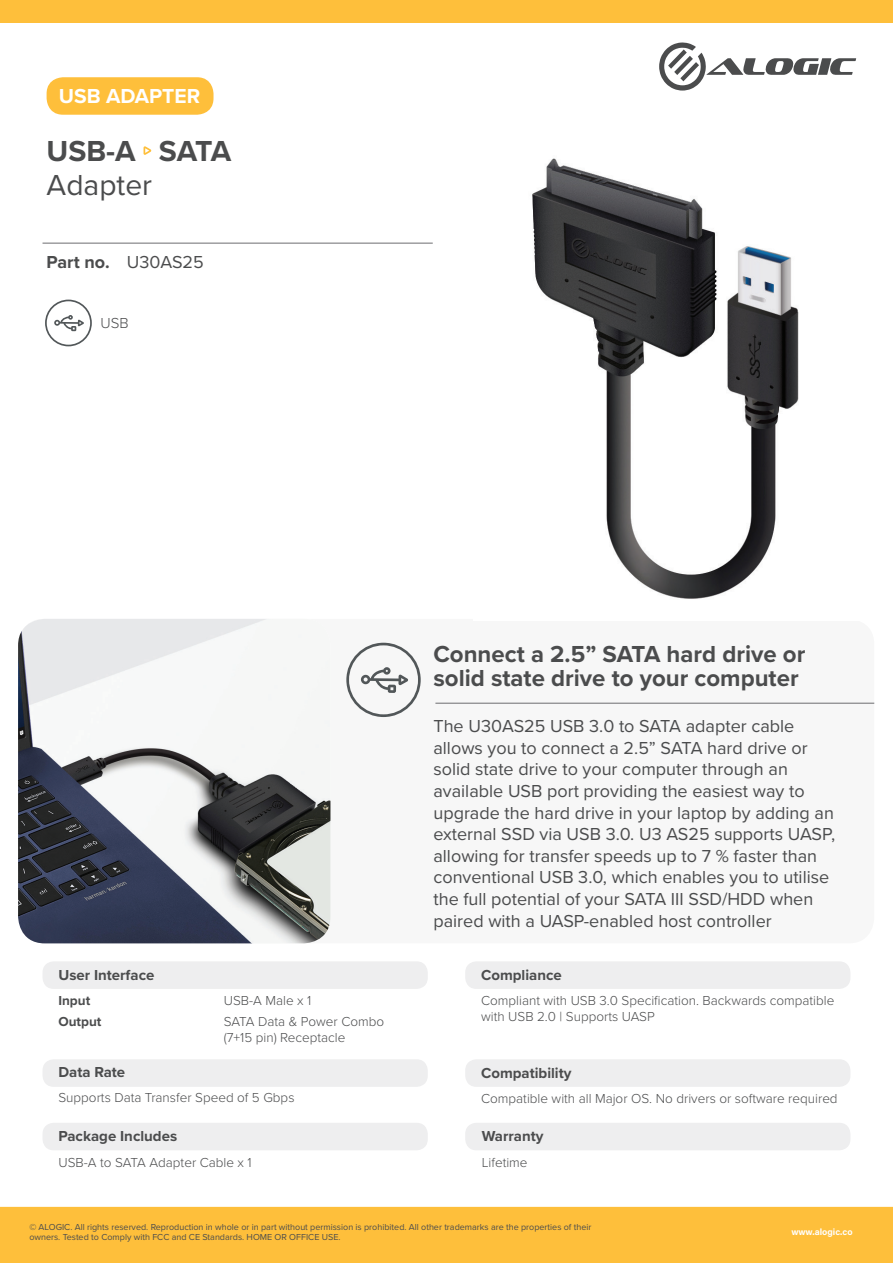
<style>
.page{position:relative;width:893px;height:1263px;background:#fff}
.page>*{position:absolute;margin:0;border:0;box-sizing:border-box;transform-origin:0 0}
.t1{font:700 30px "Proxima Nova";letter-spacing:-.005em;color:#4b4c4d}
.t2{font:30px "Proxima Nova";color:#4b4c4d}
.t3{font:700 24px/24.6px "Proxima Nova";color:#4b4c4d}
.t4{font:700 21px "Proxima Nova";color:#fff}
.t5{font:18px/21.6px "Proxima Nova";color:#4b4c4d}
.t6{font:700 18px "Proxima Nova";color:#4b4c4d}
.t7{font:700 15px "Proxima Nova";color:#4b4c4d}
.t8{font:300 15px "Proxima Nova";color:#4b4c4d}
.t9{font:300 13.5px/20.5px "Proxima Nova";color:#4b4c4d}
.t10{font:700 13.5px/20.5px "Proxima Nova";color:#4b4c4d}
.t11{font:9px/10.8px "Proxima Nova";color:#4b4c4d}
.t12{font:700 9px "Acumin Pro";color:#fff}
.s1{font-weight:400}
</style>
<div class="page">
<div style="left:0;top:1207px;width:893px;height:56px;background:#febf3b"></div>
<div style="left:0;top:0;width:893px;height:22px;background:#febf3b"></div>
<div style="left:19px;top:619px;width:855px;height:324px;background:#f7f7f7;border-radius:26px"></div>
<hr style="left:43px;top:243px;width:390px;height:1px;background:#6c6d70">
<svg style="left:659px;top:42px;width:197px;height:49px"></svg>
<img style="left:532px;top:158px;width:267px;height:441px">
<img style="left:18px;top:619px;width:312px;height:324px">
<div style="left:47px;top:77px;width:167px;height:38px;background:#febf3b;border-radius:16px"></div>
<svg style="left:144px;top:146px;width:7px;height:9px"></svg>
<div style="left:43px;top:962px;width:384px;height:26px;background:#eeeeef;border-radius:10px"></div>
<div style="left:43px;top:961px;width:385px;height:28px;border:2px solid #eeeeef;border-radius:10px"></div>
<div style="left:43px;top:1123px;width:384px;height:26px;background:#eeeeef;border-radius:10px"></div>
<div style="left:43px;top:1123px;width:385px;height:27px;border:2px solid #eeeeef;border-radius:10px"></div>
<div style="left:466px;top:962px;width:384px;height:26px;background:#eeeeef;border-radius:10px"></div>
<div style="left:465px;top:961px;width:385px;height:28px;border:2px solid #eeeeef;border-radius:10px"></div>
<div style="left:43px;top:1060px;width:384px;height:26px;background:#eeeeef;border-radius:10px"></div>
<div style="left:43px;top:1059px;width:385px;height:28px;border:2px solid #eeeeef;border-radius:10px"></div>
<div style="left:466px;top:1123px;width:384px;height:26px;background:#eeeeef;border-radius:10px"></div>
<div style="left:465px;top:1123px;width:385px;height:27px;border:2px solid #eeeeef;border-radius:10px"></div>
<div style="left:466px;top:1060px;width:384px;height:26px;background:#eeeeef;border-radius:10px"></div>
<div style="left:465px;top:1059px;width:385px;height:28px;border:2px solid #eeeeef;border-radius:10px"></div>
<svg style="left:45px;top:300px;width:47px;height:46px"></svg>
<hr style="left:435px;top:703px;width:439px;height:1px;background:#6c6d70">
<svg style="left:346px;top:643px;width:75px;height:74px"></svg>
<p class="t4" style="left:59px;top:81px;width:143px">USB ADAPTER</p>
<h1 class="t1" style="left:47px;top:128px;width:186px">USB-A SATA</h1>
<h1 class="t2" style="left:47px;top:163px;width:107px">Adapter</h1>
<p class="t6" style="left:47px;top:248px;width:159px">Part no. <span class="s1">U30AS25</span></p>
<p class="t8" style="left:100px;top:312px;width:30px">USB</p>
<p class="t7" style="left:58px;top:964px;width:98px">User Interface</p>
<p class="t10" style="left:58px;top:990px;width:44px">Input<br>Output</p>
<p class="t9" style="left:224px;top:990px;width:162px">USB-A Male x 1<br>SATA Data &amp; Power Combo</p>
<p class="t9" style="left:224px;top:1026px;width:123px">(7+15 pin) Receptacle</p>
<p class="t7" style="left:58px;top:1060px;width:68px">Data Rate</p>
<p class="t9" style="left:58px;top:1087px;width:238px">Supports Data Transfer Speed of 5 Gbps</p>
<p class="t7" style="left:58px;top:1125px;width:120px">Package Includes</p>
<p class="t9" style="left:58px;top:1152px;width:195px">USB-A to SATA Adapter Cable x 1</p>
<h2 class="t3" style="left:433px;top:641px;width:373px">Connect a 2.5” SATA hard drive or solid state drive to your computer</h2>
<p class="t5" style="left:433px;top:715px;width:403px">The U30AS25 USB 3.0 to SATA adapter cable allows you to connect a 2.5” SATA hard drive or solid state drive to your computer through an available USB port providing the easiest way to upgrade the hard drive in your laptop by adding an external SSD via USB 3.0. U3 AS25 supports UASP, allowing for transfer speeds up to 7 % faster than conventional USB 3.0, which enables you to utilise the full potential of your SATA III SSD/HDD when paired with a UASP-enabled host controller</p>
<p class="t7" style="left:481px;top:964px;width:82px">Compliance</p>
<p class="t9" style="left:481px;top:992px;width:355px;line-height:16.2px">Compliant with USB 3.0 Specification. Backwards compatible with USB 2.0 | Supports UASP</p>
<p class="t7" style="left:481px;top:1062px;width:92px">Compatibility</p>
<p class="t9" style="left:481px;top:1087px;width:358px">Compatible with all Major OS. No drivers or software required</p>
<p class="t7" style="left:482px;top:1125px;width:63px">Warranty</p>
<p class="t9" style="left:482px;top:1152px;width:47px">Lifetime</p>
<p class="t11" style="left:29px;top:1221px;width:564px">© ALOGIC. All rights reserved. Reproduction in whole or in part without permission is prohibited. All other trademarks are the properties of their owners. Tested to Comply with FCC and CE Standards. HOME OR OFFICE USE.</p>
<p class="t12" style="left:791px;top:1225px;width:63px">www.alogic.co</p>
</div>
